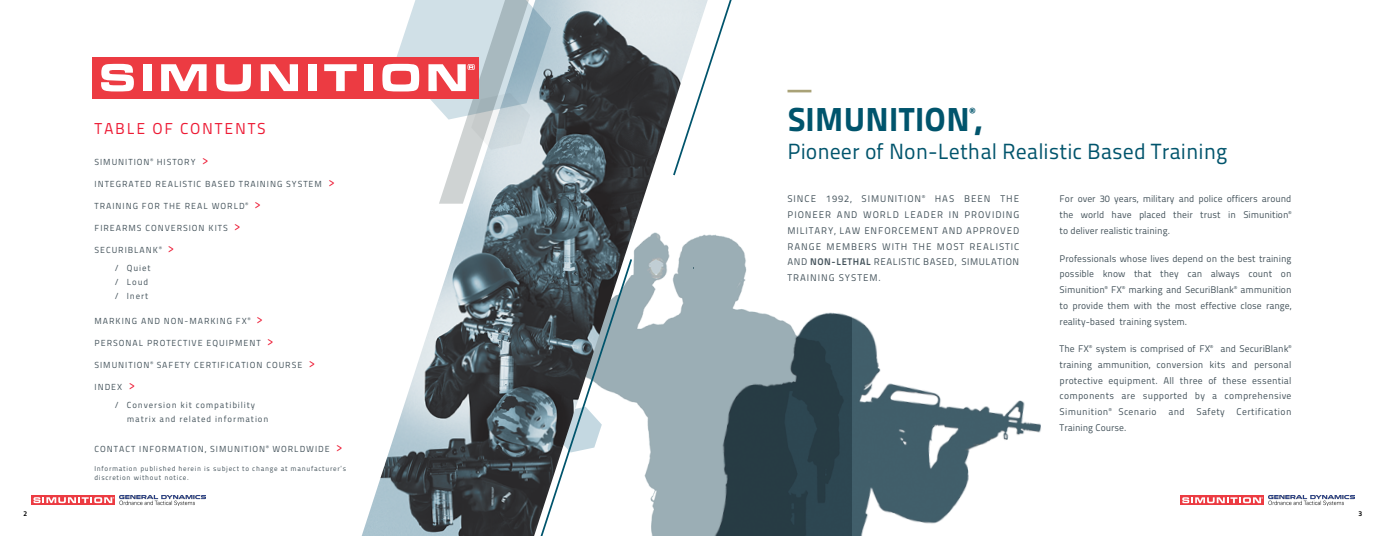
<style>
.page{position:relative;width:1386px;height:536px;background:#fff}
.page>*{position:absolute;margin:0;border:0;box-sizing:border-box;transform-origin:0 0}
.t1{font:33.25px "Titillium Maps 29 L 999 wt";letter-spacing:.01em;color:#00546c}
.t2{font:21.88px "Titillium Maps 29 L 400 wt";color:#00546c}
.t3{font:15.75px "Titillium Maps 29 L 400 wt";letter-spacing:.11em;color:#ed1b35}
.t4{font:13.12px "Titillium Maps 29 L 400 wt";color:#ed1b35}
.t5{font:10.24px "Titillium Maps 29 L 999 wt";color:#00546c}
.t6{font:9.62px/15.8px "Titillium Maps 29 L 400 wt";color:#43525a;text-align:justify}
.t7{font:8.75px/14px "Titillium Maps 29 L 400 wt";letter-spacing:.11em;color:#43525a}
.t8{font:7px/8.8px "Titillium Maps 29 L 400 wt";letter-spacing:.1em;color:#43525a}
.t9{font:7px "Titillium Maps 29 L 800 wt";color:#000}
.s1{font-size:13.12px;color:#ed1b35}
.s2{font-family:"Titillium Maps 29 L 800 wt"}
</style>
<div class="page">
<img style="left:851px;top:316px;width:190px;height:220px">
<img style="left:708px;top:234px;width:143px;height:302px">
<hr style="left:788px;top:90px;width:23px;height:2px;background:#a9a277">
<img style="left:362px;top:0;width:346px;height:536px">
<svg style="left:522px;top:257px;width:111px;height:279px"></svg>
<svg style="left:672px;top:0;width:60px;height:177px"></svg>
<div style="left:32px;top:495px;width:83px;height:9px;background:#ec3b42"></div>
<svg style="left:33px;top:497px;width:81px;height:6px"></svg>
<img style="left:120px;top:495px;width:86px;height:10px">
<div style="left:92px;top:57px;width:387px;height:42px;background:#ec3b42"></div>
<svg style="left:101px;top:64px;width:33px;height:27px"></svg>
<div style="left:143px;top:64px;width:8px;height:27px;background:#fff"></div>
<svg style="left:161px;top:64px;width:46px;height:27px"></svg>
<svg style="left:216px;top:64px;width:35px;height:27px"></svg>
<svg style="left:261px;top:64px;width:37px;height:27px"></svg>
<div style="left:308px;top:64px;width:8px;height:27px;background:#fff"></div>
<svg style="left:324px;top:64px;width:33px;height:27px"></svg>
<div style="left:365px;top:64px;width:8px;height:27px;background:#fff"></div>
<svg style="left:382px;top:0;width:169px;height:203px"></svg>
<div style="left:1180px;top:495px;width:84px;height:9px;background:#ec3b42"></div>
<svg style="left:1182px;top:497px;width:81px;height:6px"></svg>
<img style="left:1269px;top:495px;width:85px;height:10px">
<h3 class="t3" style="left:95px;top:117px;width:172px">TABLE OF CONTENTS</h3>
<p class="t7" style="left:95px;top:154px;width:116px">SIMUNITION<sup>®</sup> HISTORY <span class="s1">&gt;</span></p>
<p class="t7" style="left:95px;top:176px;width:242px">INTEGRATED REALISTIC BASED TRAINING SYSTEM <span class="s1">&gt;</span></p>
<p class="t7" style="left:95px;top:198px;width:155px">TRAINING FOR THE REAL WORLD<sup>®</sup></p>
<h3 class="t4" style="left:254px;top:194px;width:8px">&gt;</h3>
<p class="t7" style="left:95px;top:220px;width:148px">FIREARMS CONVERSION KITS <span class="s1">&gt;</span></p>
<p class="t7" style="left:95px;top:242px;width:69px">SECURIBLANK<sup>®</sup></p>
<h3 class="t4" style="left:168px;top:238px;width:8px">&gt;</h3>
<p class="t7" style="left:115px;top:260px;width:38px">/ Quiet / Loud / Inert</p>
<p class="t7" style="left:95px;top:314px;width:157px">MARKING AND NON-MARKING FX<sup>®</sup></p>
<h3 class="t4" style="left:256px;top:310px;width:8px">&gt;</h3>
<p class="t7" style="left:95px;top:335px;width:181px">PERSONAL PROTECTIVE EQUIPMENT <span class="s1">&gt;</span></p>
<p class="t7" style="left:95px;top:357px;width:222px">SIMUNITION<sup>®</sup> SAFETY CERTIFICATION COURSE <span class="s1">&gt;</span></p>
<p class="t7" style="left:115px;top:377px;width:142px;line-height:17.9px;text-indent:-20px">INDEX <span class="s1">&gt;<br></span>/ Conversion kit compatibility</p>
<p class="t7" style="left:127px;top:411px;width:143px">matrix and related information</p>
<p class="t7" style="left:95px;top:441px;width:250px">CONTACT INFORMATION, SIMUNITION<sup>®</sup> WORLDWIDE <span class="s1">&gt;</span></p>
<p class="t8" style="left:94px;top:464px;width:253px">Information published herein is subject to change at manufacturer’s discretion without notice.</p>
<p class="t5" style="left:970px;top:103px;width:7px">®</p>
<h2 class="t2" style="left:788px;top:135px;width:441px">Pioneer of Non-Lethal Realistic Based Training</h2>
<p class="t6" style="left:1060px;top:190px;width:233px">For over 30 years, military and police officers around the world have placed their trust in Simunition<sup>® </sup>to deliver realistic training.</p>
<p class="t6" style="left:1060px;top:250px;width:233px">Professionals whose lives depend on the best training possible know that they can always count on Simunition<sup>®</sup> FX<sup>®</sup> marking and SecuriBlank<sup>®</sup> ammunition to provide them with the most effective close range, reality-based training system.</p>
<p class="t6" style="left:1060px;top:340px;width:233px">The FX<sup>®</sup> system is comprised of FX<sup>®</sup> and SecuriBlank<sup>® </sup>training ammunition, conversion kits and personal protective equipment. All three of these essential components are supported by a comprehensive Simunition<sup>®</sup> Scenario and Safety Certification Training Course.</p>
<h1 class="t1" style="left:788px;top:93px;width:195px">SIMUNITION ,</h1>
<p class="t6" style="left:788px;top:190px;width:233px">SINCE 1992, SIMUNITION<sup>®</sup> HAS BEEN THE PIONEER AND WORLD LEADER IN PROVIDING MILITARY, LAW ENFORCEMENT AND APPROVED RANGE MEMBERS WITH THE MOST REALISTIC AND <span class="s2">NON-LETHAL</span> REALISTIC BASED, SIMULATION TRAINING SYSTEM.</p>
<p class="t9" style="left:24px;top:508px;width:5px">2</p>
<p class="t9" style="left:1359px;top:508px;width:5px">3</p>
</div>
